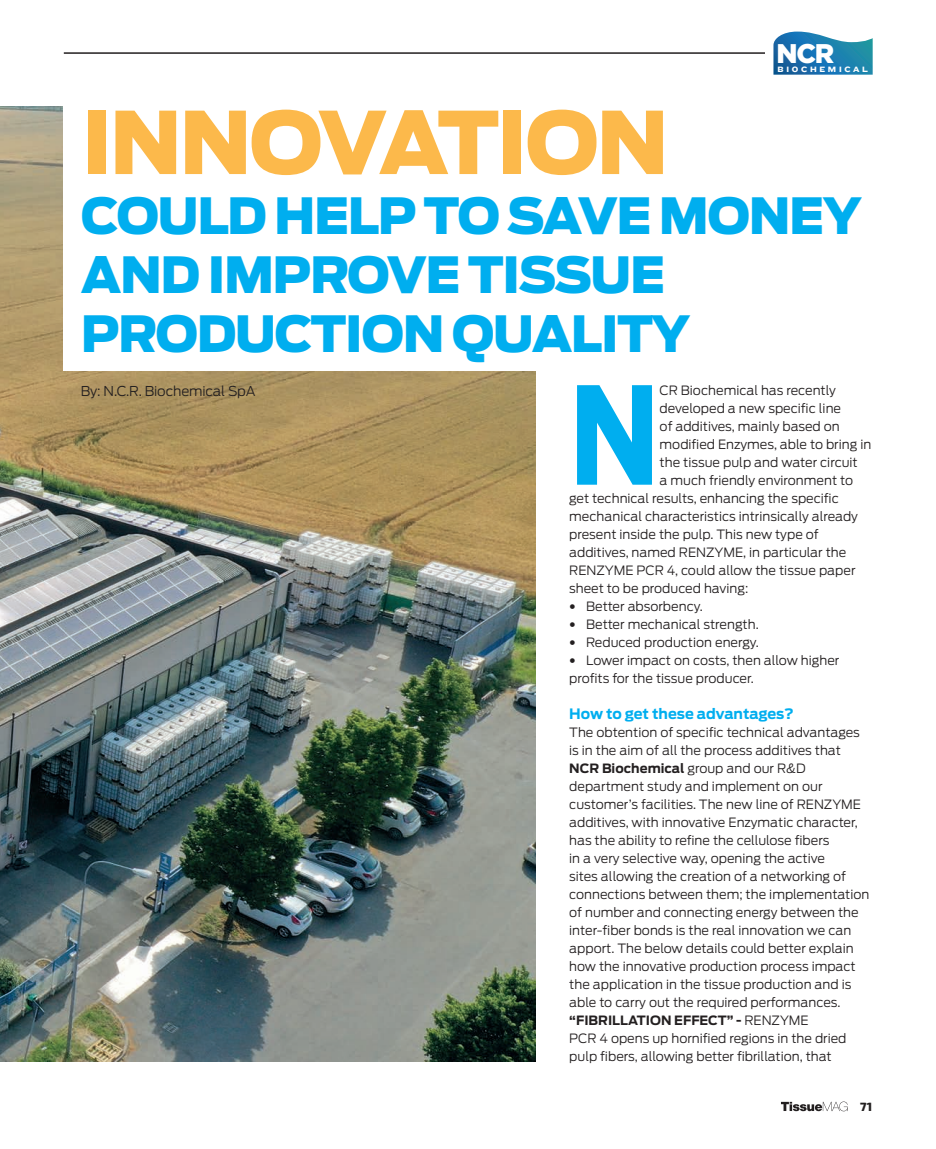
<style>
.page{position:relative;width:936px;height:1149px;background:#fff}
.page>*{position:absolute;margin:0;border:0;box-sizing:border-box;transform-origin:0 0}
.t1{font:700 134.25px "Antenna Cond";color:#00aeef}
.t2{font:900 85.5px "Antenna";letter-spacing:-.03em;color:#fcb94b}
.t3{font:900 49.5px/59.4px "Antenna";letter-spacing:-.03em;color:#00aeef}
.t4{font:900 27px "Gotham";color:#fff}
.t5{font:700 14.25px "Antenna";color:#00aeef}
.t6{font:300 13.5px "Antenna";letter-spacing:-.01em;color:#231f20}
.t7{font:300 12.75px/18px "Antenna";color:#231f20}
.t8{font:800 12px "Exo 2.0";color:#231f20}
.t9{font:7.95px "Knockout HTF54 Sumo";letter-spacing:.38em;color:#fff;scale:.88 1}
.s1{font-weight:700}
</style>
<div class="page">
<svg style="left:781px;top:1101px;width:66px;height:9px"></svg>
<hr style="left:64px;top:52px;width:808px;height:2px;background:#231f20">
<div style="left:764px;top:11px;width:109px;height:85px;background:#fff"></div>
<svg style="left:773px;top:32px;width:99px;height:43px;background:#3687b6"></svg>
<img style="left:0;top:106px;width:535px;height:954px">
<div style="left:64px;top:94px;width:871px;height:277px;background:#fff"></div>
<h3 class="t4" style="left:776px;top:37px;width:59px">NCR</h3>
<p class="t9" style="left:777px;top:65px;width:104px">BIOCHEMICAL</p>
<h2 class="t2" style="left:81px;top:89px;width:589px">INNOVATION</h2>
<h3 class="t3" style="left:81px;top:186px;width:782px">COULD HELP TO SAVE MONEY<br>AND IMPROVE TISSUE<br>PRODUCTION QUALITY</h3>
<p class="t6" style="left:81px;top:383px;width:176px">By: N.C.R. Biochemical SpA</p>
<h1 class="t1" style="left:569px;top:355px;width:92px">N</h1>
<p class="t7" style="left:659px;top:381px;width:178px">CR Biochemical has recently</p>
<p class="t7" style="left:659px;top:399px;width:183px">developed a new specific line</p>
<p class="t7" style="left:659px;top:417px;width:182px">of additives, mainly based on</p>
<p class="t7" style="left:659px;top:435px;width:213px">modified Enzymes, able to bring in</p>
<p class="t7" style="left:659px;top:453px;width:200px">the tissue pulp and water circuit</p>
<p class="t7" style="left:659px;top:471px;width:195px">a much friendly environment to</p>
<p class="t7" style="left:569px;top:489px;width:271px">get technical results, enhancing the specific</p>
<p class="t7" style="left:569px;top:507px;width:290px">mechanical characteristics intrinsically already</p>
<p class="t7" style="left:569px;top:525px;width:251px">present inside the pulp. This new type of</p>
<p class="t7" style="left:569px;top:543px;width:278px">additives, named RENZYME, in particular the</p>
<p class="t7" style="left:569px;top:561px;width:288px">RENZYME PCR 4, could allow the tissue paper</p>
<p class="t7" style="left:569px;top:579px;width:181px">sheet to be produced having:</p>
<p class="t7" style="left:586px;top:597px;width:118px">Better absorbency.</p>
<p class="t7" style="left:586px;top:615px;width:174px">Better mechanical strength.</p>
<p class="t7" style="left:586px;top:633px;width:174px">Reduced production energy.</p>
<p class="t7" style="left:586px;top:651px;width:255px">Lower impact on costs, then allow higher</p>
<p class="t7" style="left:569px;top:669px;width:186px">profits for the tissue producer.</p>
<p class="t5" style="left:569px;top:705px;width:226px">How to get these advantages?</p>
<p class="t7" style="left:569px;top:723px;width:302px">The obtention of specific technical advantages is in the aim of all the process additives that <span class="s1">NCR Biochemical</span> group and our R&amp;D department study and implement on our customer’s facilities. The new line of RENZYME additives, with innovative Enzymatic character, has the ability to refine the cellulose fibers<br>in a very selective way, opening the active<br>sites allowing the creation of a networking of connections between them; the implementation of number and connecting energy between the inter-fiber bonds is the real innovation we can apport. The below details could better explain how the innovative production process impact the application in the tissue production and is able to carry out the required performances. <span class="s1">“FIBRILLATION EFFECT” -</span> RENZYME<br>PCR 4 opens up hornified regions in the dried pulp fibers, allowing better fibrillation, that</p>
<p class="t8" style="left:860px;top:1098px;width:13px">71</p>
</div>
